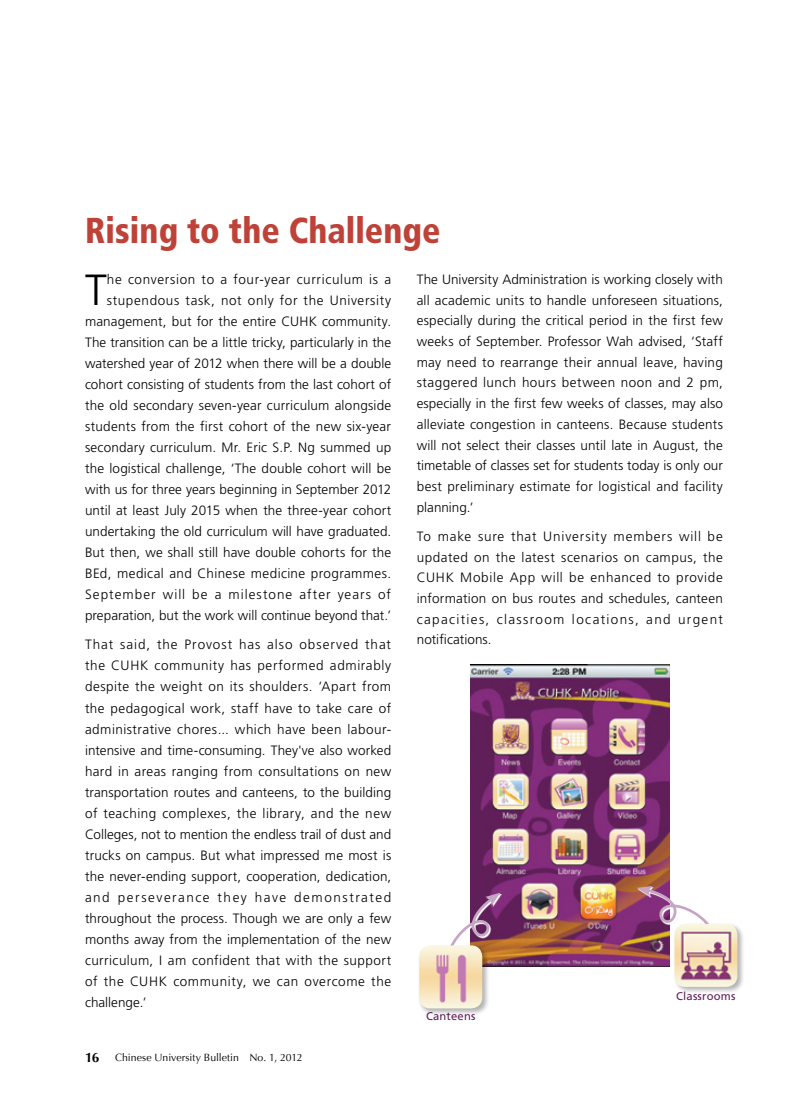
<style>
.page{position:relative;width:808px;height:1106px;background:#fff}
.page>*{position:absolute;margin:0;border:0;box-sizing:border-box;transform-origin:0 0}
.t1{font:300 43.65px "Frutiger";color:#000}
.t2{font:900 condensed 36px "Frutiger";letter-spacing:.005em;color:#be4238;scale:.95 1}
.t3{font:300 13.5px/21px "Frutiger";letter-spacing:.01em;color:#000;text-align:justify}
.t4{font:700 13.5px "Optima";color:#000}
.t5{font:11.25px "Frutiger";letter-spacing:.02em;color:#601f59}
.t6{font:10.5px "Optima";color:#000}
</style>
<div class="page">
<img style="left:470px;top:664px;width:199px;height:302px">
<svg style="left:500px;top:894px;width:2px;height:66px"></svg>
<svg style="left:452px;top:892px;width:48px;height:68px"></svg>
<svg style="left:637px;top:885px;width:70px;height:45px"></svg>
<div style="left:673px;top:922px;width:72px;height:72px;background:#000;opacity:.3"></div>
<img style="left:674px;top:923px;width:63px;height:63px">
<div style="left:418px;top:943px;width:72px;height:73px;background:#000;opacity:.3"></div>
<img style="left:419px;top:945px;width:63px;height:63px">
<h2 class="t2" style="left:85px;top:209px;width:376px">Rising to the Challenge</h2>
<h1 class="t1" style="left:85px;top:265px;width:23px">T</h1>
<p class="t3" style="left:85px;top:268px;width:308px;text-align:right">he conversion to a four-year curriculum is a stupendous task, not only for the University management, but for the entire CUHK community.<br>The transition can be a little tricky, particularly in the watershed year of 2012 when there will be a double cohort consisting of students from the last cohort of the old secondary seven-year curriculum alongside students from the first cohort of the new six-year secondary curriculum. Mr. Eric S.P. Ng summed up the logistical challenge, ‘The double cohort will be with us for three years beginning in September 2012 until at least July 2015 when the three-year cohort undertaking the old curriculum will have graduated.<br>But then, we shall still have double cohorts for the BEd, medical and Chinese medicine programmes.<br>September will be a milestone after years of preparation, but the work will continue beyond that.’</p>
<p class="t3" style="left:85px;top:634px;width:308px">That said, the Provost has also observed that the CUHK community has performed admirably despite the weight on its shoulders. ‘Apart from the pedagogical work, staff have to take care of administrative chores... which have been labour&shy;intensive and time-consuming. They've also worked hard in areas ranging from consultations on new transportation routes and canteens, to the building of teaching complexes, the library, and the new Colleges, not to mention the endless trail of dust and trucks on campus. But what impressed me most is the never-ending support, cooperation, dedication, and perseverance they have demonstrated throughout the process. Though we are only a few months away from the implementation of the new curriculum, I am confident that with the support of the CUHK community, we can overcome the challenge.’</p>
<p class="t3" style="left:417px;top:269px;width:308px">The University Administration is working closely with all academic units to handle unforeseen situations, especially during the critical period in the first few weeks of September. Professor Wah advised, ‘Staff may need to rearrange their annual leave, having staggered lunch hours between noon and 2 pm, especially in the first few weeks of classes, may also alleviate congestion in canteens. Because students will not select their classes until late in August, the timetable of classes set for students today is only our best preliminary estimate for logistical and facility planning.’</p>
<p class="t3" style="left:417px;top:526px;width:308px">To make sure that University members will be updated on the latest scenarios on campus, the CUHK Mobile App will be enhanced to provide information on bus routes and schedules, canteen capacities, classroom locations, and urgent notifications.</p>
<p class="t5" style="left:676px;top:989px;width:61px">Classrooms</p>
<p class="t4" style="left:85px;top:1049px;width:16px">16</p>
<p class="t6" style="left:115px;top:1051px;width:189px">Chinese University Bulletin No. 1, 2012</p>
<p class="t5" style="left:426px;top:1009px;width:51px">Canteens</p>
</div>
